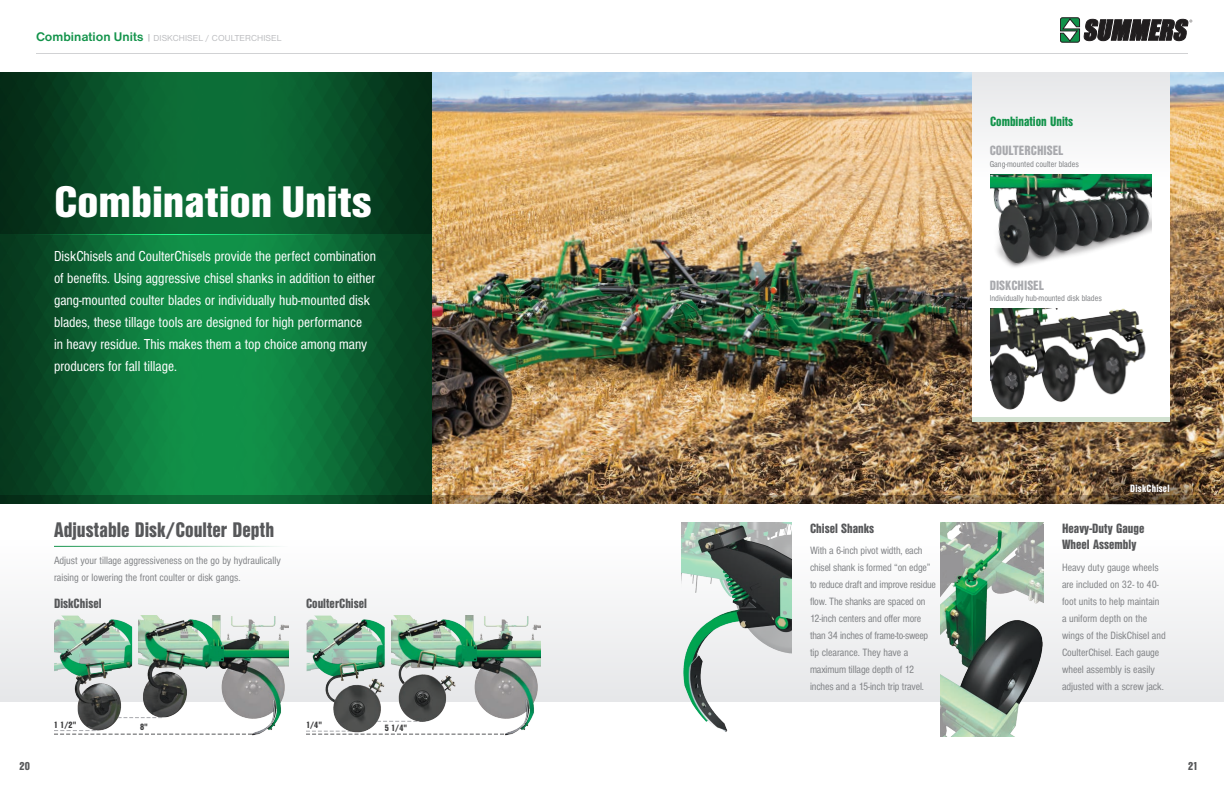
<style>
.page{position:relative;width:1224px;height:792px;background:#fff}
.page>*{position:absolute;margin:0;border:0;box-sizing:border-box;transform-origin:0 0}
.Headline{font:46px "Nimbus San TOT Bla Con";color:#fff}
.Feature_2_-_Headline{font:22px "Nimbus San DOT Bla Con";color:#57585a}
.Intro_Copy{font:15px/22px "Nimbus San DOT Reg Con";color:#fff}
.Feature_2_-_Headline-2{font:14px/16.8px "Nimbus San DOT Bla Con";color:#57585a}
.Options_-_headline{font:14px "Nimbus San DOT Bla Con";color:#a8a9ad}
.Options_-_headline-2{font:14px "Nimbus San DOT Bla Con";color:#12934a}
.t1{font:12px "Nimbus San DOT Bla Con";color:#57585a}
.Feature_2_-_copy{font:11px/17px "Nimbus San DOT Reg Con";letter-spacing:-.01em;color:#808285}
.Feature_-_Copy{font:11px/17px "Nimbus San DOT Reg Con";color:#808285}
.t2{font:11px "Nimbus San DOT Bla Con";letter-spacing:.02em;color:#fff}
.t3{font:9.5px "Nimbus San DOT Bla Con";color:#3e3e3f}
.Options_-_Copy{font:9px "Nimbus San DOT Reg Con";color:#808285}
.t4{font:9px "Nimbus San DOT";letter-spacing:.01em;color:#bcbdc0}
.s1{font-weight:700;font-size:13px;color:#12934a}
.s2{color:#a8a9ad}
</style>
<div class="page">
<img style="left:432px;top:72px;width:792px;height:423px">
<hr style="left:36px;top:53px;width:1152px;height:1px;background:#d1d2d4">
<svg style="left:1060px;top:18px;width:132px;height:24px"></svg>
<div style="left:0;top:540px;width:1224px;height:162px;background:linear-gradient(to bottom,#fefefe,#e5e7e8)"></div>
<img style="left:0;top:235px;width:76px;height:260px">
<img style="left:76px;top:234px;width:356px;height:261px">
<hr style="left:0;top:234px;width:354px;height:1px;background:#fff">
<svg style="left:0;top:72px;width:432px;height:162px;background:#095229"></svg>
<svg style="left:0;top:495px;width:1224px;height:9px;background:#425131"></svg>
<div style="left:972px;top:70px;width:198px;height:350px;background:#fff"></div>
<div style="left:972px;top:72px;width:198px;height:108px;background:#f1f2f3"></div>
<hr style="left:972px;top:418px;width:198px;height:4px;background:#d1e1d0">
<img style="left:940px;top:522px;width:104px;height:214px">
<img style="left:681px;top:522px;width:111px;height:210px">
<hr style="left:54px;top:546px;width:234px;height:1px;background:#12934a">
<img style="left:990px;top:175px;width:162px;height:93px">
<svg style="left:306px;top:731px;width:85px;height:4px"></svg>
<img style="left:139px;top:616px;width:149px;height:120px">
<img style="left:54px;top:616px;width:78px;height:119px">
<img style="left:391px;top:616px;width:150px;height:120px">
<img style="left:307px;top:616px;width:78px;height:119px">
<img style="left:990px;top:309px;width:156px;height:101px">
<img style="left:1073px;top:455px;width:147px;height:49px">
<div style="left:1121px;top:475px;width:58px;height:27px;background:#231f20;opacity:.75"></div>
<p class="t4" style="left:36px;top:33px;width:247px"><span class="s1">Combination Units</span> <span class="s2">|</span> DISKCHISEL / COULTERCHISEL</p>
<p class="Headline" style="left:54px;top:176px;width:319px">Combination Units</p>
<p class="Intro_Copy" style="left:54px;top:245px;width:324px">DiskChisels and CoulterChisels provide the perfect combination of benefits. Using aggressive chisel shanks in addition to either gang-mounted coulter blades or individually hub-mounted disk blades, these tillage tools are designed for high performance<br>in heavy residue. This makes them a top choice among many producers for fall tillage.</p>
<p class="Feature_2_-_Headline" style="left:54px;top:518px;width:222px">Adjustable Disk/Coulter Depth</p>
<p class="Feature_-_Copy" style="left:54px;top:552px;width:228px">Adjust your tillage aggressiveness on the go by hydraulically raising or lowering the front coulter or disk gangs.</p>
<p class="Feature_2_-_Headline-2" style="left:54px;top:595px;width:49px">DiskChisel</p>
<p class="Feature_2_-_Headline-2" style="left:306px;top:595px;width:63px">CoulterChisel</p>
<p class="t1" style="left:20px;top:759px;width:12px">20</p>
<p class="t3" style="left:54px;top:720px;width:24px">1 1/2"</p>
<p class="t3" style="left:140px;top:722px;width:9px">8"</p>
<p class="t3" style="left:306px;top:720px;width:18px">1/4"</p>
<p class="t3" style="left:385px;top:722px;width:24px">5 1/4"</p>
<p class="Options_-_headline-2" style="left:990px;top:113px;width:85px">Combination Units</p>
<p class="Options_-_headline" style="left:990px;top:143px;width:75px">COULTERCHISEL</p>
<p class="Options_-_Copy" style="left:990px;top:159px;width:91px">Gang-mounted coulter blades</p>
<p class="Options_-_headline" style="left:990px;top:277px;width:56px">DISKCHISEL</p>
<p class="Options_-_Copy" style="left:990px;top:293px;width:114px">Individually hub-mounted disk blades</p>
<p class="Feature_2_-_Headline-2" style="left:810px;top:520px;width:66px">Chisel Shanks</p>
<p class="Feature_2_-_copy" style="left:810px;top:542px;width:128px">With a 6-inch pivot width, each chisel shank is formed “on edge” to reduce draft and improve residue flow. The shanks are spaced on<br>12-inch centers and offer more than 34 inches of frame-to-sweep tip clearance. They have a maximum tillage depth of 12 inches and a 15-inch trip travel.</p>
<p class="t2" style="left:1130px;top:482px;width:41px">DiskChisel</p>
<p class="Feature_2_-_Headline-2" style="left:1062px;top:520px;width:84px">Heavy-Duty Gauge<br>Wheel Assembly</p>
<p class="Feature_2_-_copy" style="left:1062px;top:559px;width:105px">Heavy duty gauge wheels are included on 32- to 40- foot units to help maintain a uniform depth on the wings of the DiskChisel and<br>CoulterChisel. Each gauge wheel assembly is easily adjusted with a screw jack.</p>
<p class="t1" style="left:1188px;top:759px;width:12px">21</p>
</div>
